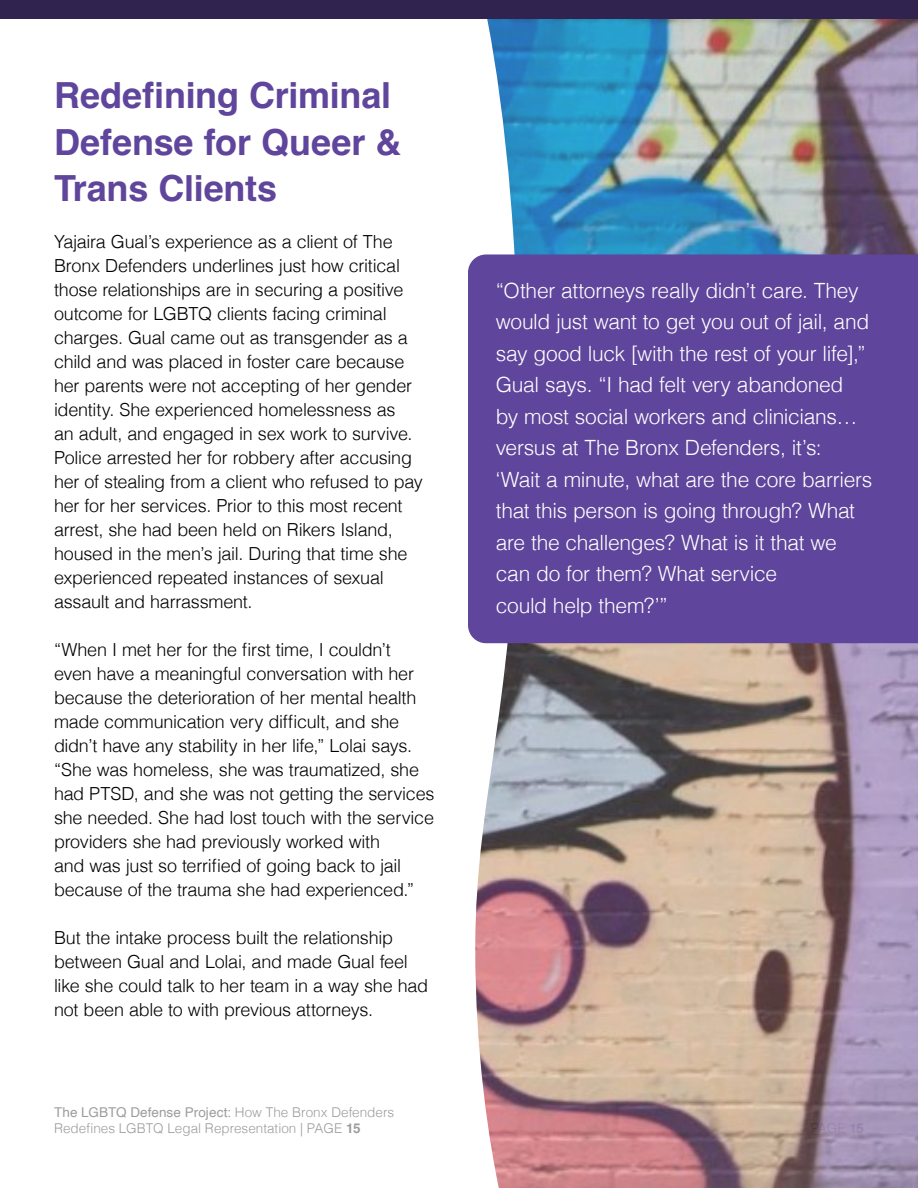
<style>
.page{position:relative;width:918px;height:1188px;background:#fff}
.page>*{position:absolute;margin:0;border:0;box-sizing:border-box;transform-origin:0 0}
.t1{font:700 36px/46.5px "Helvetica";letter-spacing:-.005em;color:#5f459b}
.t2{font:300 21px/31.5px "Helvetica";letter-spacing:-.015em;color:#fff}
.t3{font:300 18px/24px "Helvetica";letter-spacing:-.015em;color:#000}
.t4{font:300 13.5px/16.2px "Helvetica";color:#606060}
.s1{font-weight:400}
.s2{font-weight:700}
</style>
<div class="page">
<img style="left:475px;top:19px;width:443px;height:1169px">
<div style="left:468px;top:254px;width:450px;height:389px;background:#5f459b"></div>
<div style="left:0;top:0;width:918px;height:19px;background:#30234f"></div>
<h1 class="t1" style="left:54px;top:76px;width:349px">Redefining Criminal<br>Defense for Queer &amp;<br>Trans Clients</h1>
<p class="t3" style="left:54px;top:229px;width:370px">Yajaira Gual’s experience as a client of The Bronx Defenders underlines just how critical those relationships are in securing a positive outcome for LGBTQ clients facing criminal charges. Gual came out as transgender as a child and was placed in foster care because her parents were not accepting of her gender identity. She experienced homelessness as<br>an adult, and engaged in sex work to survive.<br>Police arrested her for robbery after accusing her of stealing from a client who refused to pay her for her services. Prior to this most recent arrest, she had been held on Rikers Island, housed in the men’s jail. During that time she experienced repeated instances of sexual assault and harrassment.</p>
<p class="t3" style="left:54px;top:636px;width:382px">“When I met her for the first time, I couldn’t<br>even have a meaningful conversation with her because the deterioration of her mental health made communication very difficult, and she didn’t have any stability in her life,” Lolai says. “She was homeless, she was traumatized, she had PTSD, and she was not getting the services she needed. She had lost touch with the service providers she had previously worked with<br>and was just so terrified of going back to jail because of the trauma she had experienced.”</p>
<p class="t3" style="left:54px;top:924px;width:376px">But the intake process built the relationship between Gual and Lolai, and made Gual feel like she could talk to her team in a way she had not been able to with previous attorneys.</p>
<p class="t4" style="left:54px;top:1103px;width:342px"><span class="s1">The LGBTQ Defense Project:</span> How The Bronx Defenders<br>Redefines LGBTQ Legal Representation | PAGE <span class="s2">15</span></p>
<p class="t2" style="left:496px;top:273px;width:378px">“Other attorneys really didn’t care. They would just want to get you out of jail, and say good luck [with the rest of your life],” Gual says. “I had felt very abandoned<br>by most social workers and clinicians… versus at The Bronx Defenders, it’s:<br>‘Wait a minute, what are the core barriers that this person is going through? What are the challenges? What is it that we can do for them? What service<br>could help them?’”</p>
</div>
